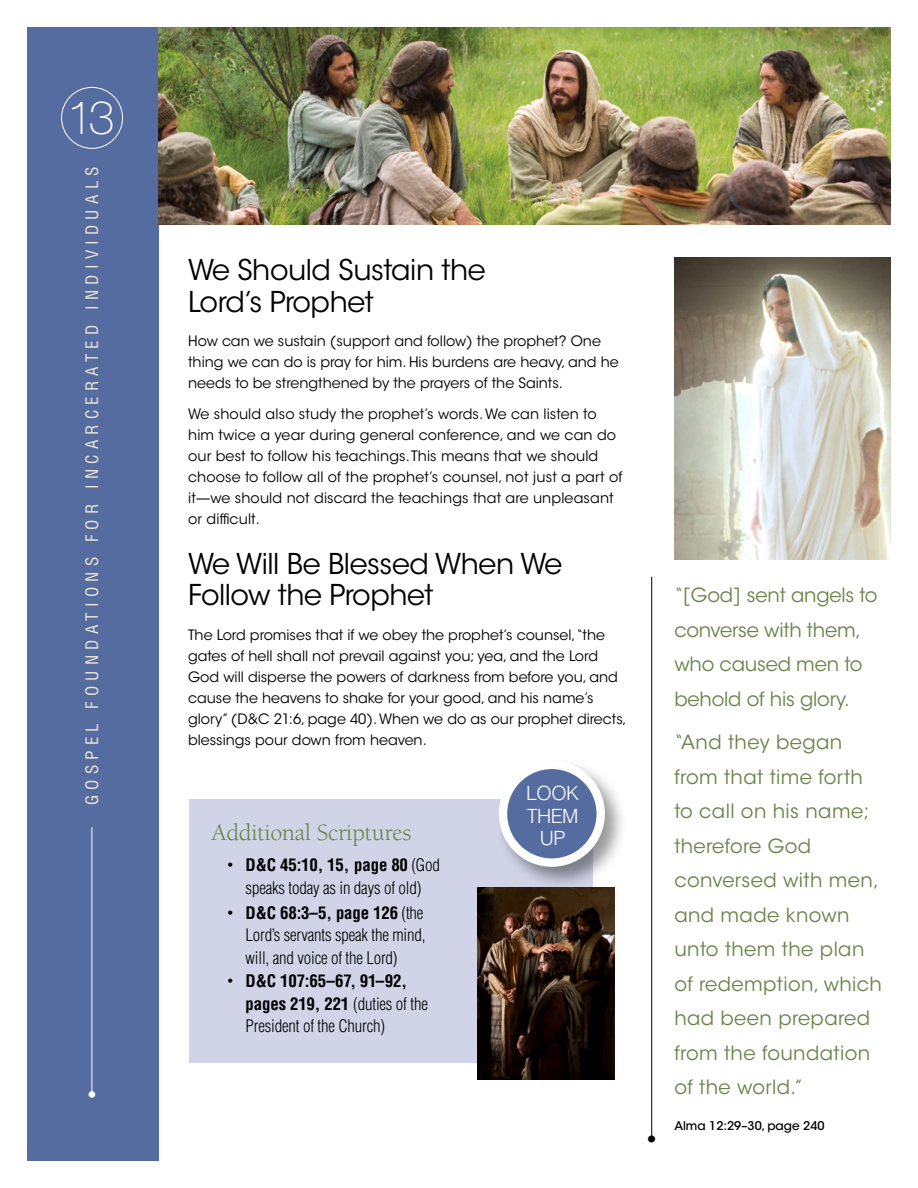
<style>
.page{position:relative;width:918px;height:1188px;background:#fff}
.page>*{position:absolute;margin:0;border:0;box-sizing:border-box;transform-origin:0 0}
.t1{font:100 46.5px "Helveticalds Lat";color:#fff}
.TOPIC-1_title{font:28.5px/31.5px "Avant Gardelds Lat";letter-spacing:-.015em;color:#000}
.LISTbullet_scrip_tit{font:24px "Berkeley O Slds Lat";letter-spacing:-.01em;color:#698347}
.INFO_call{font:300 19.65px/22.4px "Helveticalds Lat";letter-spacing:-.025em;color:#fff}
.INFO_caption{font:19.5px/34.5px "Avant Gardelds Lat";letter-spacing:.02em;color:#698347}
.INFO_caption-2{font:19.5px/34.5px "Avant Gardelds Lat";letter-spacing:-.01em;color:#698347}
.Quote_para{font:300 19.5px "Helveticalds Lat";color:#000}
.t2{font:300 18.15px "Helveticalds Lat";color:#fff}
.t3{font:300 condensed 16.8px/22.5px "Helveticalds Lat";letter-spacing:-.01em;color:#000;text-align:center}
.t4{font:condensed 16.8px "Helveticalds Lat";letter-spacing:.31em;color:#f0e7d1}
.TOPIC-1_para_first{font:14.25px/21px "Avant Gardelds Lat";color:#000}
.TOPIC-1_para_last{font:14.25px/21px "Avant Gardelds Lat";letter-spacing:.01em;color:#000}
.Quote_credit{font:500 12px "Avant Gardelds Lat";color:#000}
.s1{font-family:"Avant Gardelds Lat";font-weight:500;font-stretch:normal}
.s2{font-weight:700}
</style>
<div class="page">
<div style="left:27px;top:27px;width:131px;height:1134px;background:#556ca1"></div>
<div style="left:61px;top:87px;width:62px;height:62px;border:1px solid #fff;border-radius:50%"></div>
<hr style="left:92px;top:827px;width:1px;height:270px;background:#fff">
<img style="left:159px;top:27px;width:732px;height:197px">
<img style="left:674px;top:257px;width:217px;height:302px">
<div style="left:189px;top:799px;width:404px;height:264px;background:#d0d4e6"></div>
<div style="left:495px;top:757px;width:133px;height:133px;background:#000;opacity:.41"></div>
<div style="left:503px;top:765px;width:98px;height:98px;background:#556ca1;border-radius:50%"></div>
<div style="left:499px;top:761px;width:106px;height:106px;border:8px solid #fff;border-radius:50%"></div>
<img style="left:477px;top:888px;width:137px;height:191px">
<hr style="left:651px;top:577px;width:1px;height:565px;background:#000">
<h1 class="t1" style="left:67px;top:81px;width:49px">13</h1>
<p class="t4" style="left:78px;top:805px;width:640px;rotate:-90deg">GOSPEL FOUNDATIONS FOR INCARCERATED INDIVIDUALS</p>
<p class="t2" style="left:87px;top:1080px;width:11px">•</p>
<p class="TOPIC-1_title" style="left:188px;top:253px;width:299px">We Should Sustain the<br>Lord’s Prophet</p>
<p class="TOPIC-1_para_first" style="left:188px;top:330px;width:432px">How can we sustain (support and follow) the prophet? One thing we can do is pray for him. His burdens are heavy, and he needs to be strengthened by the prayers of the Saints.</p>
<p class="TOPIC-1_para_last" style="left:188px;top:403px;width:436px">We should also study the prophet’s words. We can listen to him twice a year during general conference, and we can do our best to follow his teachings. This means that we should choose to follow all of the prophet’s counsel, not just a part of it—we should not discard the teachings that are unpleasant or difficult.</p>
<p class="TOPIC-1_title" style="left:188px;top:547px;width:376px">We Will Be Blessed When We<br>Follow the Prophet</p>
<p class="TOPIC-1_para_first" style="left:188px;top:623px;width:440px">The Lord promises that if we obey the prophet’s counsel,“the gates of hell shall not prevail against you; yea, and the Lord God will disperse the powers of darkness from before you, and cause the heavens to shake for your good, and his name’s glory” (D&amp;C 21:6, page 40). When we do as our prophet directs, blessings pour down from heaven.</p>
<p class="INFO_call" style="left:526px;top:782px;width:54px">LOOK<br>THEM</p>
<p class="LISTbullet_scrip_tit" style="left:212px;top:816px;width:201px">Additional Scriptures</p>
<p class="INFO_call" style="left:540px;top:827px;width:27px">UP</p>
<p class="t3" style="left:225px;top:853px;width:216px"><span class="s1">•</span> <span class="s2">D&amp;C 45:10, 15, page 80</span> (God speaks today as in days of old)</p>
<p class="t3" style="left:246px;top:901px;width:181px;text-align:justify;text-indent:-20px"><span class="s1">•</span> <span class="s2">D&amp;C 68:3–5, page 126</span> (the Lord’s servants speak the mind, will, and voice of the Lord)</p>
<p class="t3" style="left:246px;top:969px;width:184px;text-align:left;text-indent:-20px"><span class="s1">•</span> <span class="s2">D&amp;C 107:65–67, 91–92, pages 219, 221</span> (duties of the<br>President of the Church)</p>
<p class="Quote_para" style="left:647px;top:1124px;width:11px">•</p>
<p class="INFO_caption-2" style="left:674px;top:577px;width:205px">“[God] sent angels to converse with them, who caused men to behold of his glory.</p>
<p class="INFO_caption" style="left:674px;top:724px;width:209px">“And they began from that time forth to call on his name; therefore God conversed with men, and made known unto them the plan of redemption, which had been prepared from the foundation of the world.”</p>
<p class="Quote_credit" style="left:674px;top:1115px;width:152px">Alma 12:29–30, page 240</p>
</div>
